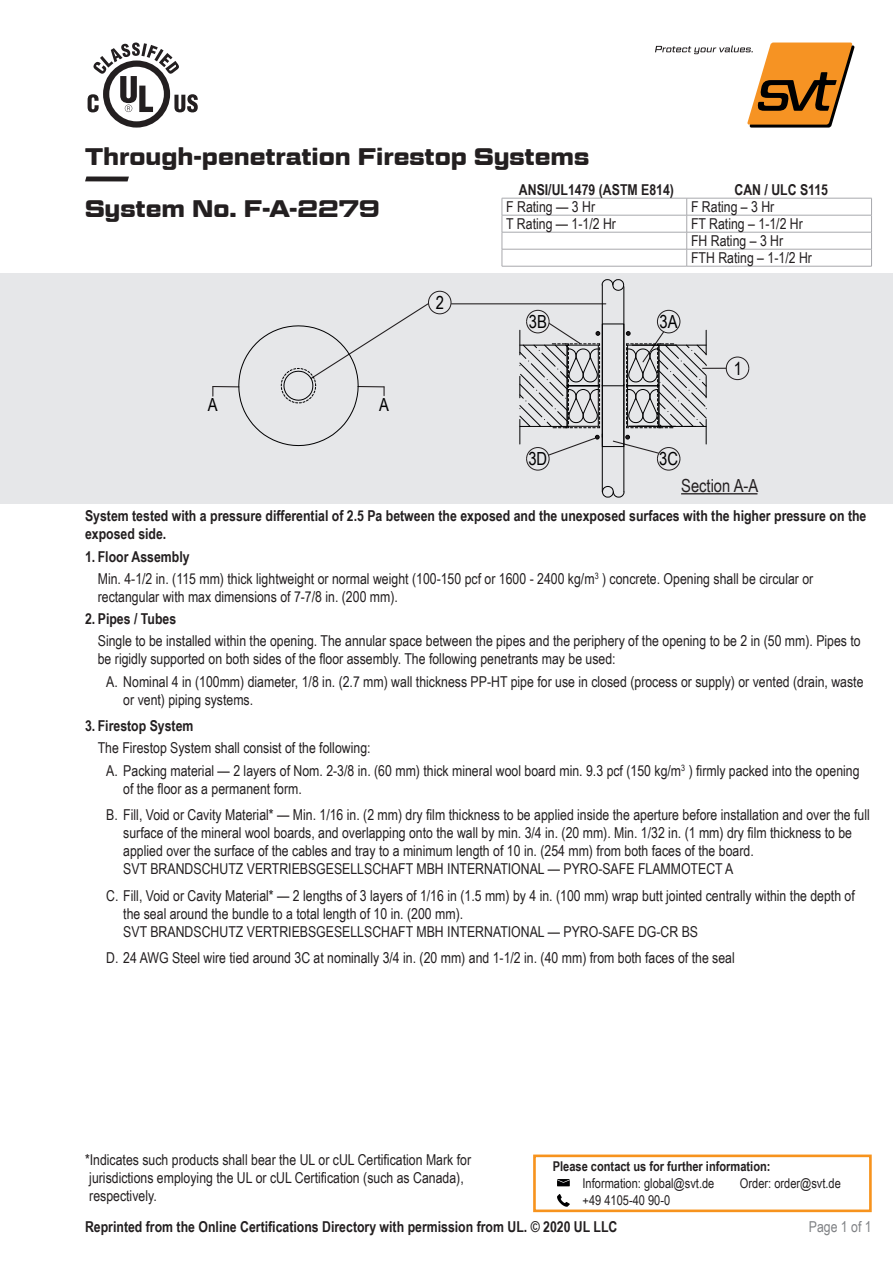
<style>
.page{position:relative;width:893px;height:1263px;background:#fff}
.page>*{position:absolute;margin:0;border:0;box-sizing:border-box;transform-origin:0 0}
.t1{font:700 24px/51.9px "Geom Graphic";color:#231f20}
.t2{font:18px "Arial Narrow";color:#000001}
.t3{font:18px "Arial Narrow";color:#231f20}
.t4{font:15px/18px "Arial Narrow";color:#231f20}
.t5{font:700 15px/18px "Arial Narrow";color:#231f20}
.t6{font:15px "Arial Narrow";color:#808285}
.t7{font:13.5px "Arial Narrow";color:#231f20}
.t8{font:700 13.5px "Arial Narrow";color:#231f20}
.s1{font-weight:700}
</style>
<div class="page">
<div style="left:0;top:273px;width:893px;height:230px;background:#e6e7e9"></div>
<svg style="left:103px;top:60px;width:67px;height:68px"></svg>
<div style="left:109px;top:67px;width:55px;height:54px;background:#fff;border-radius:50%"></div>
<svg style="left:88px;top:43px;width:110px;height:69px"></svg>
<svg style="left:85px;top:176px;width:44px;height:5px"></svg>
<svg style="left:655px;top:43px;width:199px;height:85px"></svg>
<svg style="left:557px;top:1179px;width:13px;height:7px"></svg>
<svg style="left:557px;top:1194px;width:13px;height:13px"></svg>
<div style="left:533px;top:1154px;width:339px;height:58px;border:3px solid #f7931d"></div>
<hr style="left:502px;top:215px;width:185px;height:1px;background:#a8a9ad">
<hr style="left:687px;top:215px;width:185px;height:1px;background:#a8a9ad">
<hr style="left:502px;top:232px;width:185px;height:1px;background:#a8a9ad">
<hr style="left:687px;top:232px;width:185px;height:1px;background:#a8a9ad">
<hr style="left:502px;top:249px;width:185px;height:1px;background:#a8a9ad">
<hr style="left:687px;top:249px;width:185px;height:1px;background:#a8a9ad">
<svg style="left:502px;top:199px;width:1px;height:67px"></svg>
<hr style="left:502px;top:266px;width:185px;height:1px;background:#a8a9ad">
<svg style="left:686px;top:199px;width:1px;height:67px"></svg>
<svg style="left:871px;top:199px;width:1px;height:67px"></svg>
<hr style="left:687px;top:266px;width:185px;height:1px;background:#a8a9ad">
<hr style="left:502px;top:198px;width:185px;height:1px;background:#a8a9ad">
<hr style="left:687px;top:198px;width:185px;height:1px;background:#a8a9ad">
<div style="left:428px;top:291px;width:23px;height:23px;border:1px solid #231f20;border-radius:50%"></div>
<hr style="left:451px;top:303px;width:155px;height:1px;background:#231f20">
<hr style="left:681px;top:493px;width:76px;height:1px;background:#231f20">
<svg style="left:602px;top:279px;width:22px;height:12px"></svg>
<hr style="left:624px;top:287px;width:1px;height:205px;background:#000001">
<hr style="left:602px;top:285px;width:1px;height:207px;background:#000001">
<svg style="left:602px;top:486px;width:22px;height:11px"></svg>
<svg style="left:212px;top:302px;width:218px;height:144px"></svg>
<svg style="left:519px;top:310px;width:230px;height:160px"></svg>
<h1 class="t1" style="left:85px;top:130px;width:506px">Through-penetration Firestop Systems<br>System No. F-A-2279</h1>
<p class="t5" style="left:519px;top:180px;width:157px">ANSI/UL1479 (ASTM E814)</p>
<p class="t5" style="left:734px;top:180px;width:95px">CAN / ULC S115</p>
<p class="t4" style="left:506px;top:197px;width:90px">F Rating — 3 Hr</p>
<p class="t4" style="left:691px;top:197px;width:85px">F Rating – 3 Hr</p>
<p class="t4" style="left:506px;top:214px;width:111px">T Rating — 1-1/2 Hr</p>
<p class="t4" style="left:691px;top:215px;width:122px;line-height:17px">FT Rating – 1-1/2 Hr<br>FH Rating – 3 Hr<br>FTH Rating – 1-1/2 Hr</p>
<p class="t2" style="left:208px;top:392px;width:11px">A</p>
<p class="t2" style="left:379px;top:392px;width:11px">A</p>
<p class="t2" style="left:436px;top:289px;width:10px">2</p>
<p class="t2" style="left:529px;top:308px;width:20px">3B</p>
<p class="t2" style="left:660px;top:308px;width:20px">3A</p>
<p class="t2" style="left:528px;top:445px;width:20px">3D</p>
<p class="t2" style="left:659px;top:445px;width:20px">3C</p>
<p class="t2" style="left:734px;top:355px;width:10px">1</p>
<p class="t3" style="left:681px;top:472px;width:79px">Section A-A</p>
<p class="t5" style="left:85px;top:506px;width:783px">System tested with a pressure differential of 2.5 Pa between the exposed and the unexposed surfaces with the higher pressure on the exposed side.</p>
<p class="t4" style="left:98px;top:545px;width:717px;line-height:22.2px;text-indent:-13px"><span class="s1">1. Floor Assembly<br></span>Min. 4-1/2 in. (115 mm) thick lightweight or normal weight (100-150 pcf or 1600 - 2400 kg/m<sup>3</sup> ) concrete. Opening shall be circular or</p>
<p class="t4" style="left:98px;top:587px;width:302px">rectangular with max dimensions of 7-7/8 in. (200 mm).</p>
<p class="t5" style="left:85px;top:609px;width:93px">2. Pipes / Tubes</p>
<p class="t4" style="left:98px;top:632px;width:764px">Single to be installed within the opening. The annular space between the pipes and the periphery of the opening to be 2 in (50 mm). Pipes to be rigidly supported on both sides of the floor assembly. The following penetrants may be used:</p>
<p class="t4" style="left:123px;top:672px;width:742px;text-indent:-17px">A. Nominal 4 in (100mm) diameter, 1/8 in. (2.7 mm) wall thickness PP-HT pipe for use in closed (process or supply) or vented (drain, waste or vent) piping systems.</p>
<p class="t5" style="left:85px;top:716px;width:110px">3. Firestop System</p>
<p class="t4" style="left:106px;top:736px;width:755px;line-height:22.2px;text-indent:-9px">The Firestop System shall consist of the following:<br>A. Packing material — 2 layers of Nom. 2-3/8 in. (60 mm) thick mineral wool board min. 9.3 pcf (150 kg/m<sup>3</sup> ) firmly packed into the opening</p>
<p class="t4" style="left:106px;top:775px;width:765px;line-height:26.5px;text-indent:17px">of the floor as a permanent form.<br>B. Fill, Void or Cavity Material* — Min. 1/16 in. (2 mm) dry film thickness to be applied inside the aperture before installation and over the full</p>
<p class="t4" style="left:123px;top:823px;width:730px">surface of the mineral wool boards, and overlapping onto the wall by min. 3/4 in. (20 mm). Min. 1/32 in. (1 mm) dry film thickness to be applied over the surface of the cables and tray to a minimum length of 10 in. (254 mm) from both faces of the board.<br>SVT BRANDSCHUTZ VERTRIEBSGESELLSCHAFT MBH INTERNATIONAL — PYRO-SAFE FLAMMOTECT A</p>
<p class="t4" style="left:123px;top:886px;width:733px;text-indent:-17px">C. Fill, Void or Cavity Material* — 2 lengths of 3 layers of 1/16 in (1.5 mm) by 4 in. (100 mm) wrap butt jointed centrally within the depth of the seal around the bundle to a total length of 10 in. (200 mm).<br>SVT BRANDSCHUTZ VERTRIEBSGESELLSCHAFT MBH INTERNATIONAL — PYRO-SAFE DG-CR BS</p>
<p class="t4" style="left:106px;top:948px;width:630px">D. 24 AWG Steel wire tied around 3C at nominally 3/4 in. (20 mm) and 1-1/2 in. (40 mm) from both faces of the seal</p>
<p class="t4" style="left:85px;top:1150px;width:388px">*Indicates such products shall bear the UL or cUL Certification Mark for jurisdictions employing the UL or cUL Certification (such as Canada), respectively.</p>
<p class="t8" style="left:553px;top:1155px;width:219px">Please contact us for further information:</p>
<p class="t7" style="left:583px;top:1173px;width:133px">Information: global@svt.de</p>
<p class="t7" style="left:740px;top:1173px;width:103px">Order: order@svt.de</p>
<p class="t7" style="left:583px;top:1190px;width:89px">+49 4105-40 90-0</p>
<p class="t5" style="left:85px;top:1216px;width:534px">Reprinted from the Online Certifications Directory with permission from UL. © 2020 UL LLC</p>
<p class="t6" style="left:809px;top:1215px;width:64px">Page 1 of 1</p>
</div>
